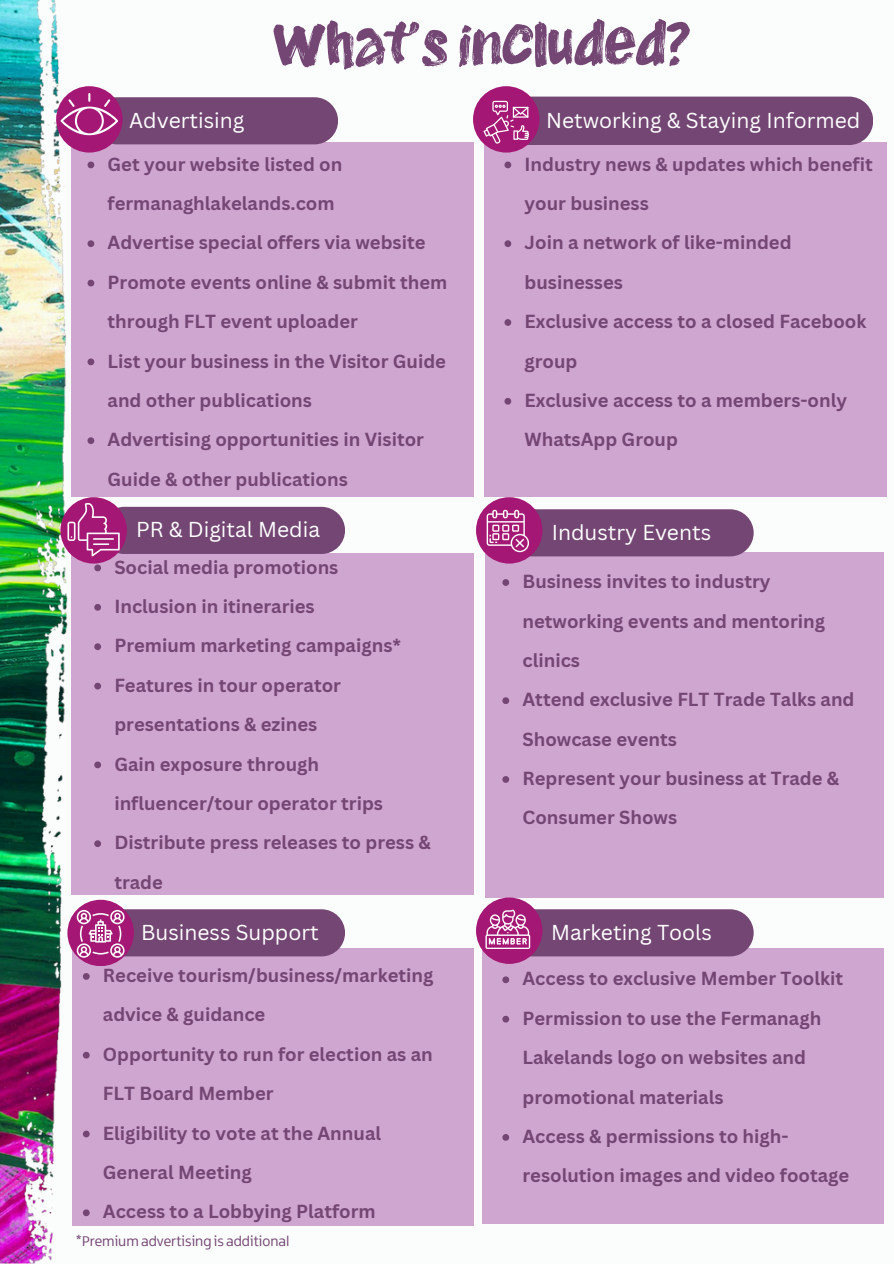
<style>
.page{position:relative;width:894px;height:1264px;background:#fff}
.page>*{position:absolute;margin:0;border:0;box-sizing:border-box;transform-origin:0 0}
.t1{font:50.7px "Giant Spirit";color:#734673}
.t2{font:21px "Canva Sans";color:#fff}
.t3{font:700 18.45px/39.3px "Canva Sans";color:#734673}
.t4{font:15px "Northern Ireland";color:#734673}
</style>
<div class="page">
<div style="left:0;top:0;width:893px;height:1263px;background:#fbfcfc"></div>
<img style="left:0;top:0;width:89px;height:1263px">
<div style="left:72px;top:142px;width:401px;height:355px;background:#cfa6cf"></div>
<div style="left:484px;top:142px;width:401px;height:355px;background:#cfa6cf"></div>
<div style="left:72px;top:553px;width:401px;height:341px;background:#cfa6cf"></div>
<div style="left:485px;top:552px;width:398px;height:345px;background:#cfa6cf"></div>
<div style="left:72px;top:948px;width:401px;height:277px;background:#cfa6cf"></div>
<div style="left:482px;top:948px;width:401px;height:275px;background:#cfa6cf"></div>
<div style="left:101px;top:507px;width:244px;height:47px;background:#734673;border-radius:24px"></div>
<svg style="left:502px;top:976px;width:7px;height:7px"></svg>
<svg style="left:502px;top:1015px;width:7px;height:7px"></svg>
<svg style="left:502px;top:1134px;width:7px;height:6px"></svg>
<svg style="left:504px;top:161px;width:7px;height:7px"></svg>
<svg style="left:504px;top:240px;width:7px;height:7px"></svg>
<svg style="left:504px;top:319px;width:7px;height:7px"></svg>
<svg style="left:504px;top:398px;width:7px;height:6px"></svg>
<svg style="left:87px;top:161px;width:7px;height:7px"></svg>
<svg style="left:87px;top:240px;width:7px;height:7px"></svg>
<svg style="left:87px;top:280px;width:7px;height:6px"></svg>
<svg style="left:87px;top:358px;width:7px;height:7px"></svg>
<svg style="left:87px;top:437px;width:7px;height:7px"></svg>
<svg style="left:94px;top:564px;width:7px;height:7px"></svg>
<svg style="left:94px;top:604px;width:7px;height:6px"></svg>
<svg style="left:94px;top:643px;width:7px;height:7px"></svg>
<svg style="left:94px;top:682px;width:7px;height:7px"></svg>
<svg style="left:94px;top:761px;width:7px;height:7px"></svg>
<svg style="left:94px;top:840px;width:7px;height:7px"></svg>
<svg style="left:83px;top:973px;width:7px;height:6px"></svg>
<svg style="left:83px;top:1051px;width:7px;height:7px"></svg>
<svg style="left:83px;top:1130px;width:7px;height:7px"></svg>
<svg style="left:83px;top:1209px;width:7px;height:7px"></svg>
<svg style="left:502px;top:579px;width:7px;height:7px"></svg>
<svg style="left:502px;top:697px;width:7px;height:7px"></svg>
<svg style="left:502px;top:776px;width:7px;height:6px"></svg>
<div style="left:94px;top:97px;width:244px;height:47px;background:#734673;border-radius:24px"></div>
<div style="left:509px;top:509px;width:244px;height:47px;background:#734673;border-radius:24px"></div>
<div style="left:101px;top:909px;width:244px;height:47px;background:#734673;border-radius:24px"></div>
<div style="left:509px;top:909px;width:244px;height:47px;background:#734673;border-radius:24px"></div>
<div style="left:56px;top:86px;width:66px;height:67px;background:#a51774;border-radius:50%"></div>
<svg style="left:61px;top:93px;width:57px;height:47px"></svg>
<div style="left:473px;top:86px;width:66px;height:67px;background:#a51774;border-radius:50%"></div>
<svg style="left:483px;top:97px;width:389px;height:48px;background:#7d4677"></svg>
<div style="left:60px;top:497px;width:67px;height:66px;background:#a51774;border-radius:50%"></div>
<svg style="left:67px;top:503px;width:53px;height:53px"></svg>
<div style="left:476px;top:497px;width:66px;height:66px;background:#a51774;border-radius:50%"></div>
<svg style="left:486px;top:510px;width:43px;height:42px"></svg>
<div style="left:67px;top:899px;width:67px;height:67px;background:#a51774;border-radius:50%"></div>
<svg style="left:77px;top:909px;width:47px;height:48px"></svg>
<div style="left:476px;top:897px;width:66px;height:66px;background:#a51774;border-radius:50%"></div>
<svg style="left:485px;top:909px;width:45px;height:39px"></svg>
<p class="t1" style="left:273px;top:6px;width:420px">What’s included?</p>
<p class="t2" style="left:129px;top:105px;width:117px">Advertising</p>
<p class="t2" style="left:546px;top:106px;width:316px">Networking &amp; Staying Informed</p>
<p class="t3" style="left:107px;top:144px;width:236px">Get your website listed on fermanaghlakelands.com</p>
<p class="t3" style="left:107px;top:222px;width:319px">Advertise special offers via website</p>
<p class="t3" style="left:107px;top:262px;width:341px">Promote events online &amp; submit them through FLT event uploader</p>
<p class="t3" style="left:107px;top:341px;width:340px">List your business in the Visitor Guide and other publications</p>
<p class="t3" style="left:107px;top:419px;width:318px">Advertising opportunities in Visitor<br>Guide &amp; other publications</p>
<h1 class="t2" style="left:136px;top:515px;width:185px">PR &amp; Digital Media</h1>
<p class="t3" style="left:114px;top:546px;width:225px">Social media promotions</p>
<p class="t3" style="left:114px;top:586px;width:202px">Inclusion in itineraries</p>
<h2 class="t3" style="left:114px;top:625px;width:288px">Premium marketing campaigns*</h2>
<h2 class="t3" style="left:114px;top:665px;width:228px">Features in tour operator presentations &amp; ezines</h2>
<p class="t3" style="left:114px;top:743px;width:270px">Gain exposure through influencer/tour operator trips</p>
<p class="t3" style="left:114px;top:822px;width:318px">Distribute press releases to press &amp; trade</p>
<p class="t3" style="left:524px;top:144px;width:350px">Industry news &amp; updates which benefit your business</p>
<p class="t3" style="left:524px;top:222px;width:268px">Join a network of like-minded businesses</p>
<p class="t3" style="left:524px;top:301px;width:343px">Exclusive access to a closed Facebook group</p>
<p class="t3" style="left:524px;top:380px;width:324px">Exclusive access to a members-only<br>WhatsApp Group</p>
<h2 class="t2" style="left:551px;top:517px;width:161px">Industry Events</h2>
<p class="t3" style="left:522px;top:561px;width:304px">Business invites to industry networking events and mentoring clinics</p>
<p class="t3" style="left:522px;top:679px;width:333px">Attend exclusive FLT Trade Talks and<br>Showcase events</p>
<p class="t3" style="left:522px;top:758px;width:318px">Represent your business at Trade &amp;<br>Consumer Shows</p>
<h2 class="t2" style="left:141px;top:917px;width:179px">Business Support</h2>
<p class="t2" style="left:551px;top:917px;width:162px">Marketing Tools</p>
<p class="t3" style="left:103px;top:955px;width:332px">Receive tourism/business/marketing advice &amp; guidance</p>
<p class="t3" style="left:103px;top:1033px;width:331px">Opportunity to run for election as an<br>FLT Board Member</p>
<p class="t3" style="left:103px;top:1112px;width:280px">Eligibility to vote at the Annual<br>General Meeting</p>
<p class="t3" style="left:103px;top:1191px;width:274px">Access to a Lobbying Platform</p>
<p class="t4" style="left:76px;top:1234px;width:215px">*Premium advertising is additional</p>
<p class="t3" style="left:522px;top:958px;width:322px">Access to exclusive Member Toolkit</p>
<h2 class="t3" style="left:522px;top:997px;width:300px">Permission to use the Fermanagh<br>Lakelands logo on websites and promotional materials</h2>
<h2 class="t3" style="left:522px;top:1116px;width:328px">Access &amp; permissions to high&shy;resolution images and video footage</h2>
</div>
